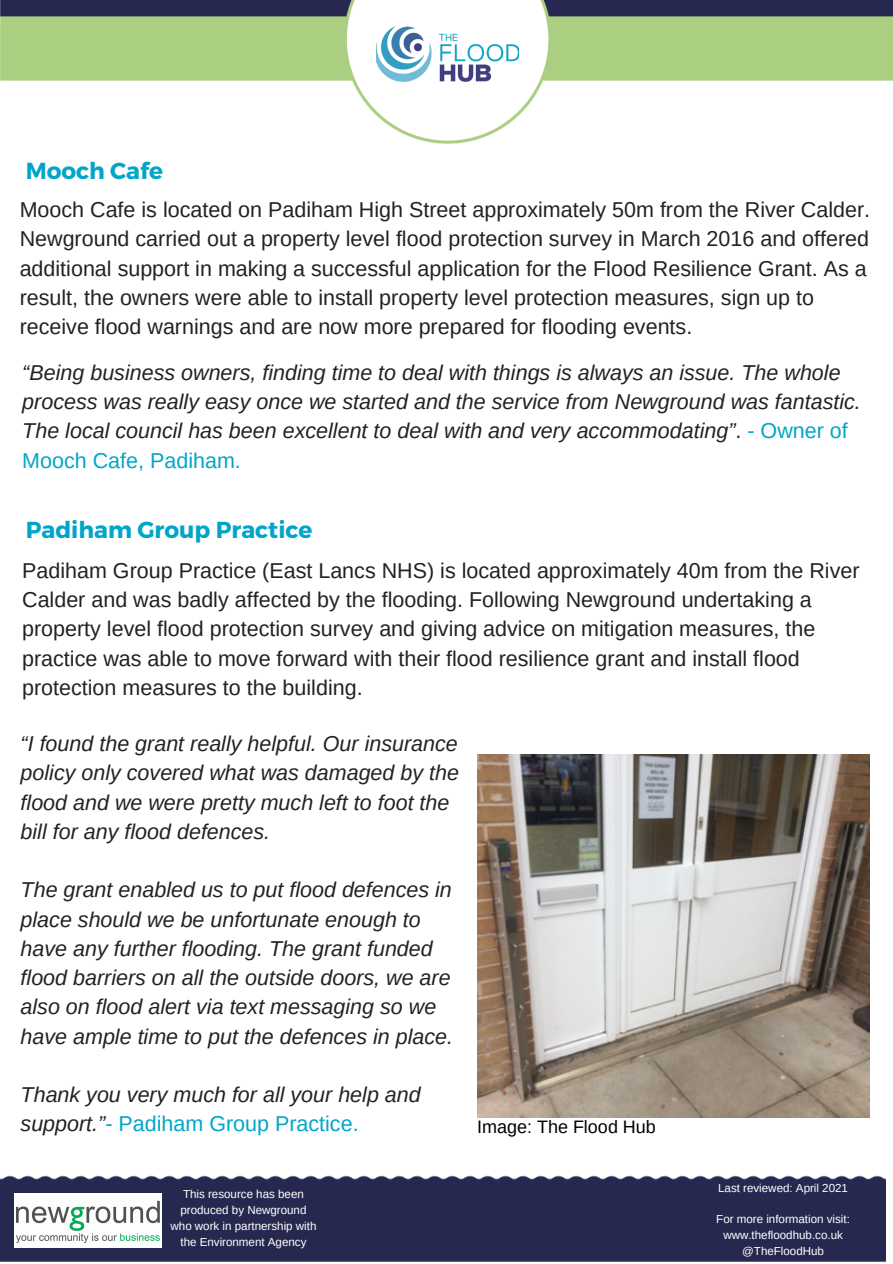
<style>
.page{position:relative;width:893px;height:1264px;background:#fff}
.page>*{position:absolute;margin:0;border:0;box-sizing:border-box;transform-origin:0 0}
.t1{font:700 23.1px "Montserrat";color:#00a6c9}
.t2{font:21.45px/29.2px "Arimo";color:#222}
.t3{font:italic 21.45px/29.2px "Arimo";color:#222}
.t4{font:18px "Arimo";color:#000}
.t5{font:11.55px/15.8px "Arimo";color:#fff;text-align:center}
.s1{font-style:normal}
.s2{font-style:normal;color:#00a6c9}
</style>
<div class="page">
<img style="left:0;top:0;width:892px;height:144px">
<img style="left:376px;top:26px;width:143px;height:55px">
<img style="left:477px;top:755px;width:392px;height:362px">
<div style="left:0;top:1175px;width:885px;height:86px;background:#27284f"></div>
<img style="left:15px;top:1193px;width:147px;height:54px">
<p class="t1" style="left:26px;top:156px;width:139px">Mooch Cafe</p>
<p class="t2" style="left:20px;top:195px;width:852px">Mooch Cafe is located on Padiham High Street approximately 50m from the River Calder.<br>Newground carried out a property level flood protection survey in March 2016 and offered additional support in making a successful application for the Flood Resilience Grant. As a result, the owners were able to install property level protection measures, sign up to receive flood warnings and are now more prepared for flooding events.</p>
<p class="t3" style="left:22px;top:358px;width:840px">“Being business owners, finding time to deal with things is always an issue. The whole process was really easy once we started and the service from Newground was fantastic.<br>The local council has been excellent to deal with and very accommodating”<span class="s1">.</span> <span class="s2">- Owner of Mooch Cafe, Padiham.</span></p>
<p class="t1" style="left:26px;top:514px;width:288px">Padiham Group Practice</p>
<p class="t2" style="left:22px;top:556px;width:838px">Padiham Group Practice (East Lancs NHS) is located approximately 40m from the River Calder and was badly affected by the flooding. Following Newground undertaking a property level flood protection survey and giving advice on mitigation measures, the practice was able to move forward with their flood resilience grant and install flood protection measures to the building.</p>
<p class="t3" style="left:21px;top:729px;width:440px">“I found the grant really helpful. Our insurance policy only covered what was damaged by the flood and we were pretty much left to foot the bill for any flood defences.</p>
<p class="t3" style="left:21px;top:875px;width:434px">The grant enabled us to put flood defences in place should we be unfortunate enough to have any further flooding. The grant funded flood barriers on all the outside doors, we are also on flood alert via text messaging so we have ample time to put the defences in place.</p>
<p class="t3" style="left:21px;top:1079px;width:401px">Thank you very much for all your help and support.”<span class="s2">- Padiham Group Practice.</span></p>
<p class="t4" style="left:477px;top:1116px;width:180px">Image: The Flood Hub</p>
<p class="t5" style="left:170px;top:1186px;width:147px">This resource has been produced by Newground who work in partnership with the Environment Agency</p>
<p class="t5" style="left:718px;top:1179px;width:131px">Last reviewed: April 2021</p>
<p class="t5" style="left:716px;top:1211px;width:135px">For more information visit: www.thefloodhub.co.uk</p>
<p class="t5" style="left:742px;top:1242px;width:83px">@TheFloodHub</p>
</div>
